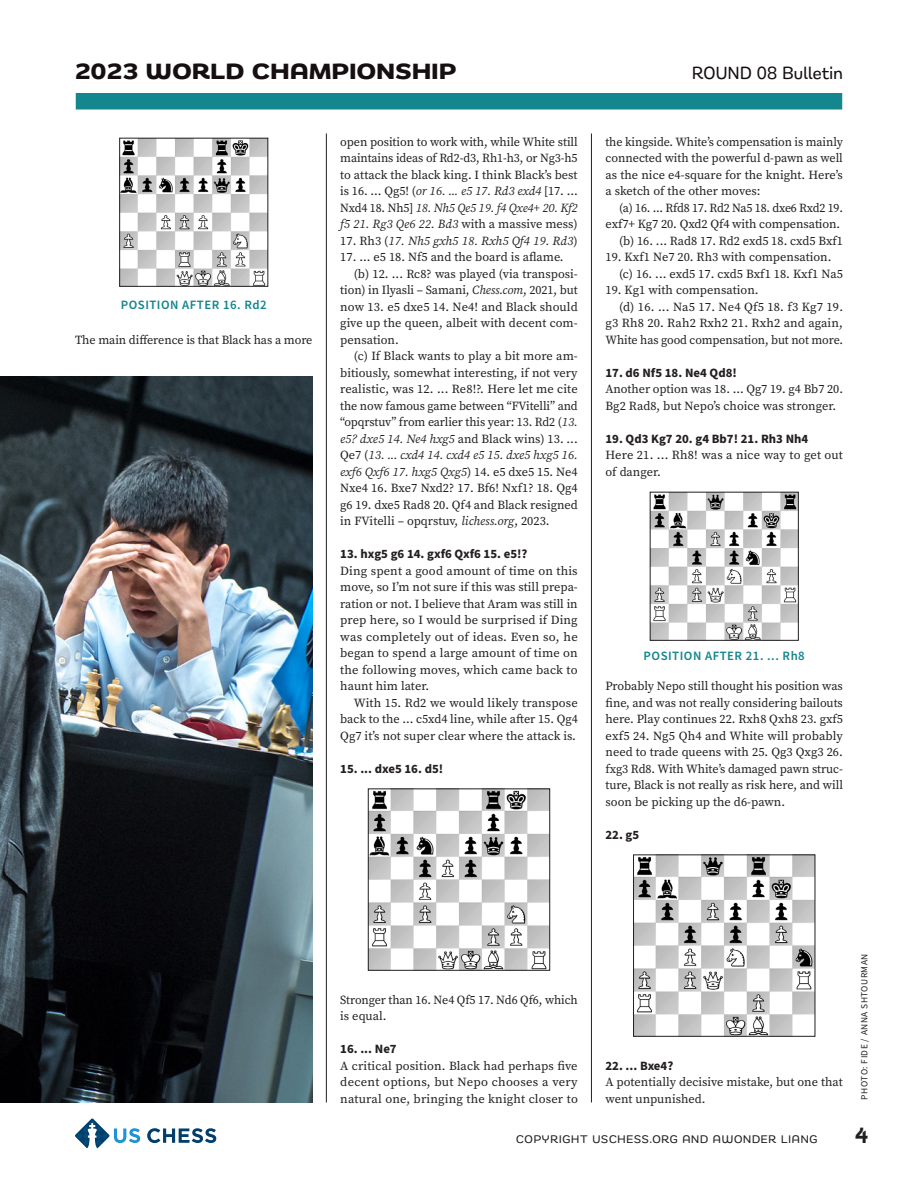
<style>
.page{position:relative;width:918px;height:1188px;background:#fff}
.page>*{position:absolute;margin:0;border:0;box-sizing:border-box;transform-origin:0 0}
.t1{font:700 22.5px "Remora Sans W4";letter-spacing:.02em;color:#160f11}
.t2{font:700 21px "Fenwick Rg";color:#231f20}
.t3{font:500 18px "Remora Sans W2";letter-spacing:.02em;color:#160f11}
.CHESS_MOVES{font:700 12.75px "Source Sans Pro";color:#231f20}
.CL_DIAGRAM_CAPTION{font:600 12.75px "Source Sans Pro";letter-spacing:.04em;color:#14868d}
.CHESS_MOVES__before{font:700 12.75px "Source Sans Pro";color:#231f20}
.BODY_TEXT__no_indent{font:12.3px/16.5px "Source Serif Pro";color:#231f20;text-align:justify}
.BODY_TEXT__indent{font:12.3px/16.5px "Source Serif Pro";color:#231f20;text-align:justify}
.BODY_TEXT__before_an{font:12.3px/16.5px "Source Serif Pro";color:#231f20}
.BODY_TEXT__no_indent-2{font:italic 12.3px "Source Serif Pro";color:#231f20}
.t4{font:500 11.25px "Remora Sans W3";letter-spacing:.07em;color:#231f20}
.PHOTO_CREDITS_Gutter{font:9.3px "Source Sans Pro";letter-spacing:.05em;color:#231f20}
.s1{font-style:italic}
.s2{font-style:normal}
</style>
<div class="page">
<svg style="left:147px;top:1128px;width:69px;height:15px"></svg>
<svg style="left:75px;top:1119px;width:65px;height:29px"></svg>
<div style="left:76px;top:93px;width:766px;height:17px;background:#14868d"></div>
<hr style="left:326px;top:134px;width:1px;height:968px;background:#231f20">
<hr style="left:591px;top:134px;width:1px;height:968px;background:#231f20">
<img style="left:652px;top:494px;width:145px;height:145px">
<div style="left:650px;top:492px;width:149px;height:149px;border:1px solid #231f20"></div>
<img style="left:635px;top:857px;width:178px;height:177px">
<img style="left:370px;top:791px;width:178px;height:177px">
<div style="left:368px;top:789px;width:182px;height:181px;border:1px solid #231f20"></div>
<img style="left:121px;top:140px;width:145px;height:145px">
<div style="left:119px;top:138px;width:149px;height:149px;border:1px solid #231f20"></div>
<img style="left:0;top:376px;width:312px;height:726px">
<h1 class="t1" style="left:75px;top:57px;width:383px">2023 WORLD CHAMPIONSHIP</h1>
<h3 class="t3" style="left:692px;top:61px;width:152px">ROUND 08 Bulletin</h3>
<p class="CL_DIAGRAM_CAPTION" style="left:121px;top:296px;width:147px">POSITION AFTER 16. Rd2</p>
<p class="BODY_TEXT__no_indent" style="left:75px;top:331px;width:239px">The main difference is that Black has a more</p>
<p class="BODY_TEXT__no_indent" style="left:340px;top:133px;width:239px">open position to work with, while White still maintains ideas of Rd2-d3, Rh1-h3, or Ng3-h5 to attack the black king. I think Black’s best is 16. ... Qg5! (<span class="s1">or 16. ... e5 17. Rd3 exd4</span> [17. ...<br>Nxd4 18. Nh5] <span class="s1">18. Nh5 Qe5 19. f4 Qxe4+ 20. Kf2 f5 21. Rg3 Qe6 22. Bd3</span> with a massive mess)</p>
<p class="BODY_TEXT__no_indent-2" style="left:340px;top:232px;width:239px"><span class="s2">17. Rh3 (</span>17. Nh5 gxh5 18. Rxh5 Qf4 19. Rd3<span class="s2">)</span></p>
<p class="BODY_TEXT__no_indent" style="left:340px;top:249px;width:225px">17. ... e5 18. Nf5 and the board is aflame.</p>
<p class="BODY_TEXT__indent" style="left:340px;top:265px;width:239px;text-indent:14px">(b) 12. ... Rc8? was played (via transposi&shy;tion) in Ilyasli – Samani, <span class="s1">Chess.com</span>, 2021, but now 13. e5 dxe5 14. Ne4! and Black should give up the queen, albeit with decent com&shy;pensation.</p>
<p class="BODY_TEXT__indent" style="left:340px;top:348px;width:239px;text-indent:14px">(c) If Black wants to play a bit more am&shy;bitiously, somewhat interesting, if not very realistic, was 12. ... Re8!?. Here let me cite the now famous game between “FVitelli” and “opqrstuv” from earlier this year: 13. Rd2 (<span class="s1">13. e5? dxe5 14. Ne4 hxg5</span> and Black wins) 13. ...<br>Qe7 (<span class="s1">13. ... cxd4 14. cxd4 e5 15. dxe5 hxg5 16. exf6 Qxf6 17. hxg5 Qxg5</span>) 14. e5 dxe5 15. Ne4<br>Nxe4 16. Bxe7 Nxd2? 17. Bf6! Nxf1? 18. Qg4 g6 19. dxe5 Rad8 20. Qf4 and Black resigned in FVitelli – opqrstuv, <span class="s1">lichess.org</span>, 2023.</p>
<p class="CHESS_MOVES" style="left:340px;top:545px;width:189px">13. hxg5 g6 14. gxf6 Qxf6 15. e5!?</p>
<p class="BODY_TEXT__no_indent" style="left:340px;top:562px;width:239px">Ding spent a good amount of time on this move, so I’m not sure if this was still prepa&shy;ration or not. I believe that Aram was still in prep here, so I would be surprised if Ding was completely out of ideas. Even so, he began to spend a large amount of time on the following moves, which came back to haunt him later.</p>
<p class="BODY_TEXT__indent" style="left:340px;top:694px;width:239px;text-indent:14px">With 15. Rd2 we would likely transpose back to the ... c5xd4 line, while after 15. Qg4<br>Qg7 it’s not super clear where the attack is.</p>
<p class="CHESS_MOVES__before" style="left:340px;top:760px;width:104px">15. ... dxe5 16. d5!</p>
<p class="BODY_TEXT__no_indent" style="left:606px;top:133px;width:239px">the kingside. White’s compensation is mainly connected with the powerful d-pawn as well as the nice e4-square for the knight. Here’s a sketch of the other moves:</p>
<p class="BODY_TEXT__indent" style="left:606px;top:199px;width:239px;text-align:right">(a) 16. ... Rfd8 17. Rd2 Na5 18. dxe6 Rxd2 19. exf7+ Kg7 20. Qxd2 Qf4 with compensation.</p>
<p class="BODY_TEXT__indent" style="left:619px;top:232px;width:226px">(b) 16. ... Rad8 17. Rd2 exd5 18. cxd5 Bxf1</p>
<p class="BODY_TEXT__indent" style="left:606px;top:249px;width:228px">19. Kxf1 Ne7 20. Rh3 with compensation.</p>
<p class="BODY_TEXT__indent" style="left:619px;top:265px;width:225px">(c) 16. ... exd5 17. cxd5 Bxf1 18. Kxf1 Na5</p>
<p class="BODY_TEXT__indent" style="left:606px;top:282px;width:155px">19. Kg1 with compensation.</p>
<p class="BODY_TEXT__indent" style="left:606px;top:298px;width:239px;text-indent:14px">(d) 16. ... Na5 17. Ne4 Qf5 18. f3 Kg7 19. g3 Rh8 20. Rah2 Rxh2 21. Rxh2 and again, White has good compensation, but not more.</p>
<p class="CHESS_MOVES" style="left:606px;top:364px;width:133px">17. d6 Nf5 18. Ne4 Qd8!</p>
<p class="BODY_TEXT__no_indent" style="left:606px;top:381px;width:239px">Another option was 18. ... Qg7 19. g4 Bb7 20.<br>Bg2 Rad8, but Nepo’s choice was stronger.</p>
<p class="CHESS_MOVES" style="left:606px;top:430px;width:204px">19. Qd3 Kg7 20. g4 Bb7! 21. Rh3 Nh4</p>
<p class="BODY_TEXT__before_an" style="left:606px;top:447px;width:239px">Here 21. ... Rh8! was a nice way to get out of danger.</p>
<p class="CL_DIAGRAM_CAPTION" style="left:644px;top:647px;width:163px">POSITION AFTER 21. ... Rh8</p>
<p class="BODY_TEXT__no_indent" style="left:606px;top:678px;width:239px">Probably Nepo still thought his position was fine, and was not really considering bailouts here. Play continues 22. Rxh8 Qxh8 23. gxf5 exf5 24. Ng5 Qh4 and White will probably need to trade queens with 25. Qg3 Qxg3 26. fxg3 Rd8. With White’s damaged pawn struc&shy;ture, Black is not really as risk here, and will soon be picking up the d6-pawn.</p>
<p class="CHESS_MOVES__before" style="left:606px;top:826px;width:35px">22. g5</p>
<p class="BODY_TEXT__no_indent" style="left:340px;top:991px;width:239px">Stronger than 16. Ne4 Qf5 17. Nd6 Qf6, which is equal.</p>
<p class="CHESS_MOVES" style="left:340px;top:1040px;width:58px">16. ... Ne7</p>
<p class="BODY_TEXT__no_indent" style="left:340px;top:1057px;width:239px">A critical position. Black had perhaps five decent options, but Nepo chooses a very natural one, bringing the knight closer to</p>
<p class="CHESS_MOVES" style="left:606px;top:1057px;width:69px">22. ... Bxe4?</p>
<p class="BODY_TEXT__no_indent" style="left:606px;top:1074px;width:239px">A potentially decisive mistake, but one that went unpunished.</p>
<p class="PHOTO_CREDITS_Gutter" style="left:858px;top:1100px;width:147px;rotate:-90deg">PHOTO: FIDE / ANNA SHTOURMAN</p>
<p class="t4" style="left:516px;top:1132px;width:303px">COPYRIGHT USCHESS.ORG AND AWONDER LIANG</p>
<h2 class="t2" style="left:854px;top:1123px;width:16px">4</h2>
</div>
